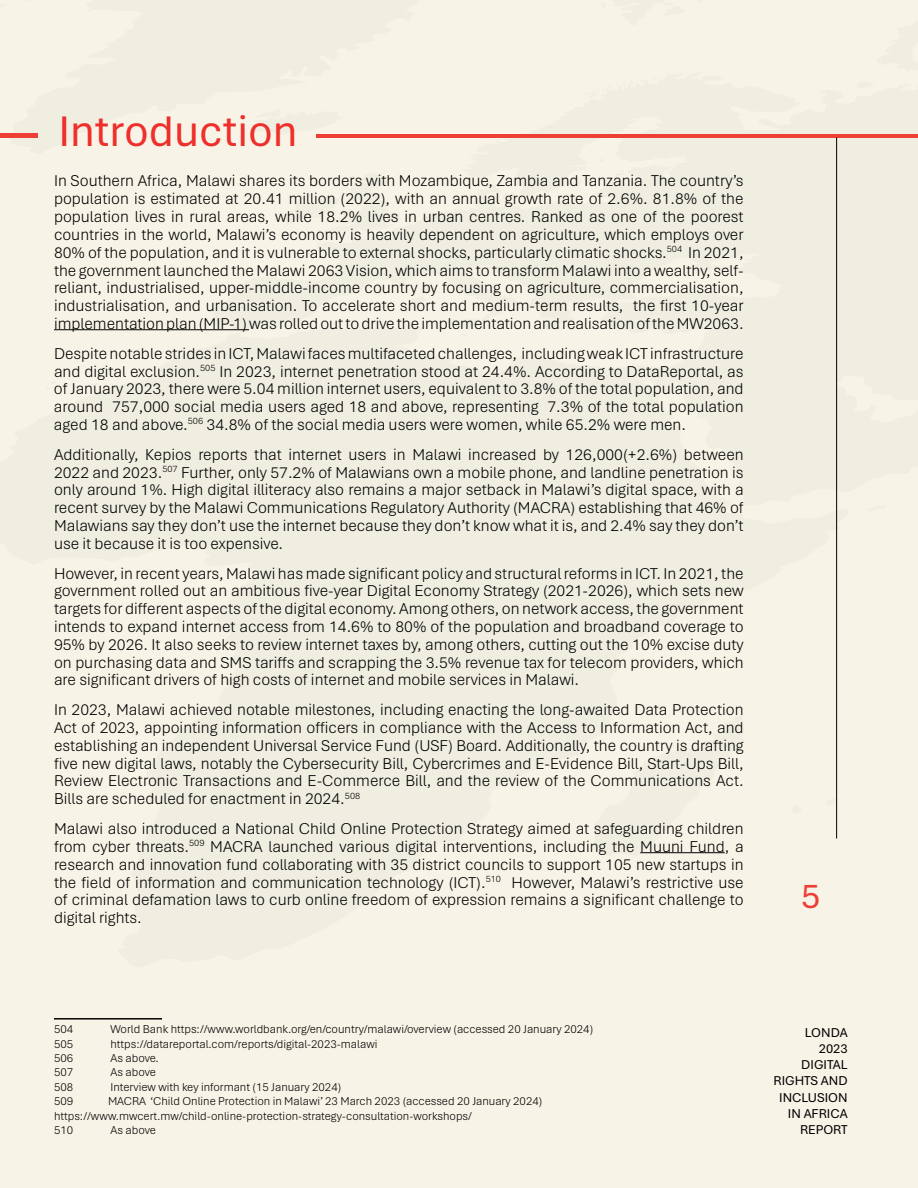
<style>
.page{position:relative;width:918px;height:1188px;background:#fff}
.page>*{position:absolute;margin:0;border:0;box-sizing:border-box;transform-origin:0 0}
.t1{font:45px "Aptos";color:#ee2f2b}
.t2{font:36px "Aptos";color:#ef3e36}
.t3{font:300 16.5px/17.9px "Aptos";color:#000;text-align:justify}
.t4{font:13.5px/16.2px "Aptos";color:#000;text-align:right}
.t5{font:300 12px/14.4px "Aptos";color:#000}
</style>
<div class="page">
<div style="left:0;top:1px;width:918px;height:1187px;background:#f7f4e7"></div>
<hr style="left:316px;top:134px;width:602px;height:3px;background:#ef3e35">
<hr style="left:0;top:133px;width:37px;height:4px;background:#ef3e35">
<hr style="left:836px;top:137px;width:1px;height:702px;background:#000">
<hr style="left:54px;top:329px;width:195px;height:1px;background:#000">
<hr style="left:640px;top:852px;width:85px;height:1px;background:#000">
<hr style="left:54px;top:1018px;width:108px;height:2px;background:#000">
<h1 class="t1" style="left:58px;top:101px;width:241px">Introduction</h1>
<p class="t3" style="left:54px;top:172px;width:691px">In Southern Africa, Malawi shares its borders with Mozambique, Zambia and Tanzania. The country’s population is estimated at 20.41 million (2022), with an annual growth rate of 2.6%. 81.8% of the population lives in rural areas, while 18.2% lives in urban centres. Ranked as one of the poorest countries in the world, Malawi’s economy is heavily dependent on agriculture, which employs over 80% of the population, and it is vulnerable to external shocks, particularly climatic shocks.<sup>504</sup> In 2021, the government launched the Malawi 2063 Vision, which aims to transform Malawi into a wealthy, self&shy;reliant, industrialised, upper-middle-income country by focusing on agriculture, commercialisation, industrialisation, and urbanisation. To accelerate short and medium-term results, the first 10-year implementation plan (MIP-1) was rolled out to drive the implementation and realisation of the MW2063.</p>
<p class="t3" style="left:54px;top:344px;width:691px">Despite notable strides in ICT, Malawi faces multifaceted challenges, including weak ICT infrastructure and digital exclusion.<sup>505</sup> In 2023, internet penetration stood at 24.4%. According to DataReportal, as of January 2023, there were 5.04 million internet users, equivalent to 3.8% of the total population, and around 757,000 social media users aged 18 and above, representing 7.3% of the total population aged 18 and above.<sup>506</sup> 34.8% of the social media users were women, while 65.2% were men.</p>
<p class="t3" style="left:54px;top:445px;width:691px">Additionally, Kepios reports that internet users in Malawi increased by 126,000(+2.6%) between 2022 and 2023.<sup>507</sup> Further, only 57.2% of Malawians own a mobile phone, and landline penetration is only around 1%. High digital illiteracy also remains a major setback in Malawi’s digital space, with a recent survey by the Malawi Communications Regulatory Authority (MACRA) establishing that 46% of Malawians say they don’t use the internet because they don’t know what it is, and 2.4% say they don’t use it because it is too expensive.</p>
<p class="t3" style="left:54px;top:564px;width:691px">However, in recent years, Malawi has made significant policy and structural reforms in ICT. In 2021, the government rolled out an ambitious five-year Digital Economy Strategy (2021-2026), which sets new targets for different aspects of the digital economy. Among others, on network access, the government intends to expand internet access from 14.6% to 80% of the population and broadband coverage to 95% by 2026. It also seeks to review internet taxes by, among others, cutting out the 10% excise duty on purchasing data and SMS tariffs and scrapping the 3.5% revenue tax for telecom providers, which are significant drivers of high costs of internet and mobile services in Malawi.</p>
<p class="t3" style="left:54px;top:700px;width:691px">In 2023, Malawi achieved notable milestones, including enacting the long-awaited Data Protection Act of 2023, appointing information officers in compliance with the Access to Information Act, and establishing an independent Universal Service Fund (USF) Board. Additionally, the country is drafting five new digital laws, notably the Cybersecurity Bill, Cybercrimes and E-Evidence Bill, Start-Ups Bill, Review Electronic Transactions and E-Commerce Bill, and the review of the Communications Act.<br>Bills are scheduled for enactment in 2024.<sup>508</sup></p>
<p class="t3" style="left:54px;top:819px;width:691px">Malawi also introduced a National Child Online Protection Strategy aimed at safeguarding children from cyber threats.<sup>509</sup> MACRA launched various digital interventions, including the Muuni Fund, a research and innovation fund collaborating with 35 district councils to support 105 new startups in the field of information and communication technology (ICT).<sup>510</sup> However, Malawi’s restrictive use of criminal defamation laws to curb online freedom of expression remains a significant challenge to digital rights.</p>
<h2 class="t2" style="left:801px;top:872px;width:21px">5</h2>
<p class="t5" style="left:54px;top:1022px;width:21px">504</p>
<p class="t5" style="left:110px;top:1022px;width:484px">World Bank https://www.worldbank.org/en/country/malawi/overview (accessed 20 January 2024)</p>
<p class="t5" style="left:54px;top:1036px;width:21px">505</p>
<p class="t5" style="left:110px;top:1036px;width:269px">https://datareportal.com/reports/digital-2023-malawi</p>
<p class="t5" style="left:54px;top:1050px;width:21px">506</p>
<p class="t5" style="left:110px;top:1050px;width:50px">As above.</p>
<p class="t5" style="left:54px;top:1065px;width:21px">507</p>
<p class="t5" style="left:110px;top:1065px;width:47px">As above</p>
<p class="t5" style="left:54px;top:1079px;width:21px">508</p>
<p class="t5" style="left:110px;top:1079px;width:232px">Interview with key informant (15 January 2024)</p>
<p class="t5" style="left:54px;top:1094px;width:21px">509</p>
<p class="t5" style="left:54px;top:1094px;width:490px;text-indent:54px">MACRA ‘Child Online Protection in Malawi’ 23 March 2023 (accessed 20 January 2024) https://www.mwcert.mw/child-online-protection-strategy-consultation-workshops/<br>510</p>
<p class="t5" style="left:110px;top:1122px;width:47px">As above</p>
<p class="t4" style="left:773px;top:1024px;width:76px">LONDA<br>2023<br>DIGITAL<br>RIGHTS AND<br>INCLUSION<br>IN AFRICA<br>REPORT</p>
</div>
